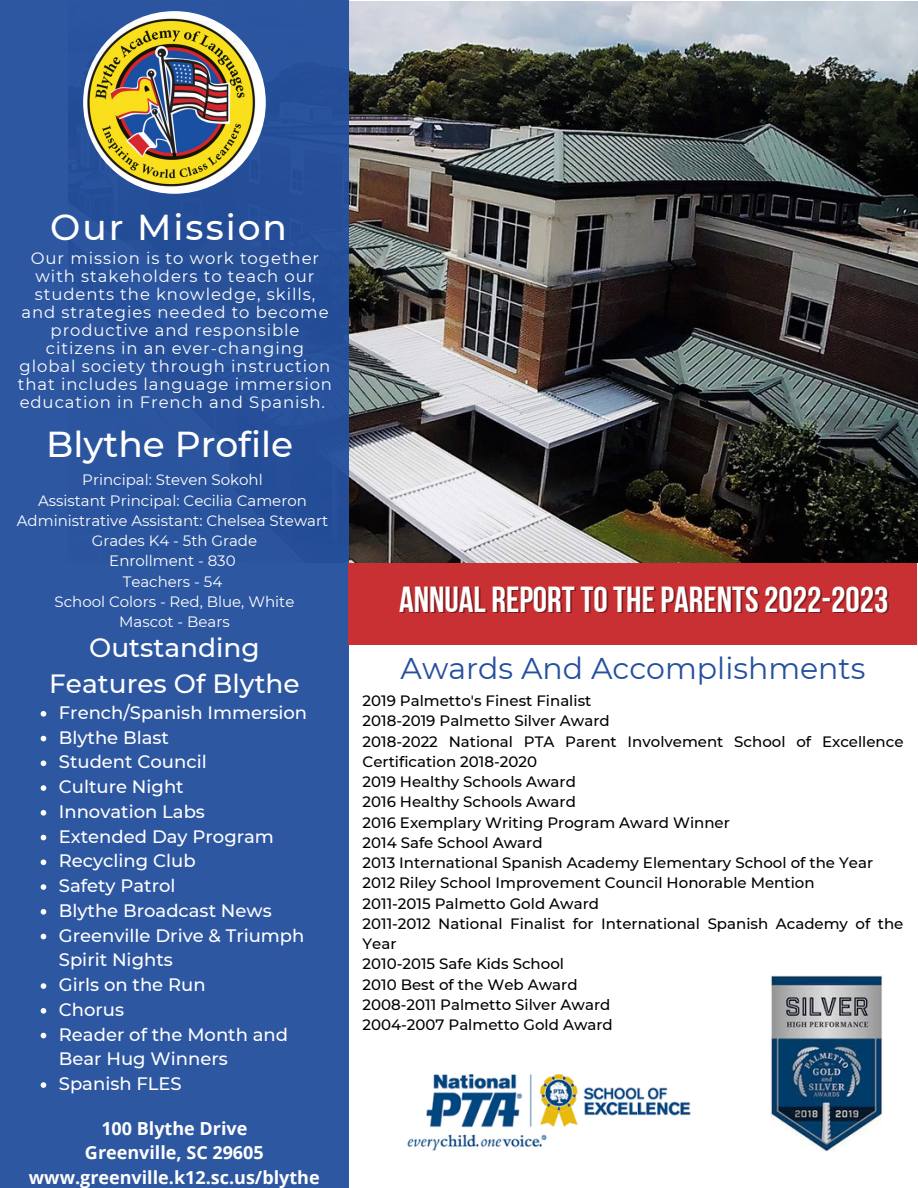
<style>
.page{position:relative;width:918px;height:1188px;background:#fff}
.page>*{position:absolute;margin:0;border:0;box-sizing:border-box;transform-origin:0 0}
.t1{font:36.15px "Bebas Neue Cyrillic";color:#fff}
.t2{font:500 36px "Montserrat";color:#fff}
.t3{font:500 36px "Montserrat";letter-spacing:.055em;color:#fff}
.t4{font:30px "Montserrat";color:#25509e}
.t5{font:500 26.4px/36px "Montserrat";color:#fff;text-align:center}
.t6{font:500 18px/24.8px "Montserrat";color:#fff}
.t7{font:700 18px/24.8px "Open Sans";color:#fff;text-align:center}
.t8{font:16.5px/18px "Montserrat";letter-spacing:.055em;color:#fff;text-align:center}
.t9{font:500 15px/20.2px "Montserrat";color:#000}
.t10{font:15px/20.2px "Montserrat";color:#fff;text-align:center}
</style>
<div class="page">
<img style="left:348px;top:2px;width:570px;height:560px">
<div style="left:0;top:0;width:348px;height:1188px;background:#2e57a2"></div>
<img style="left:83px;top:11px;width:183px;height:183px;border-radius:50%">
<div style="left:348px;top:563px;width:568px;height:81px;background:#c83033"></div>
<img style="left:407px;top:1075px;width:284px;height:76px">
<img style="left:771px;top:976px;width:111px;height:175px">
<svg style="left:41px;top:711px;width:5px;height:6px"></svg>
<svg style="left:41px;top:736px;width:5px;height:5px"></svg>
<svg style="left:41px;top:760px;width:5px;height:6px"></svg>
<svg style="left:41px;top:785px;width:5px;height:6px"></svg>
<svg style="left:41px;top:810px;width:5px;height:6px"></svg>
<svg style="left:41px;top:835px;width:5px;height:5px"></svg>
<svg style="left:41px;top:860px;width:5px;height:5px"></svg>
<svg style="left:41px;top:884px;width:5px;height:6px"></svg>
<svg style="left:41px;top:909px;width:5px;height:6px"></svg>
<svg style="left:41px;top:934px;width:5px;height:5px"></svg>
<svg style="left:41px;top:983px;width:5px;height:6px"></svg>
<svg style="left:41px;top:1008px;width:5px;height:6px"></svg>
<svg style="left:41px;top:1033px;width:5px;height:5px"></svg>
<svg style="left:41px;top:1082px;width:5px;height:6px"></svg>
<h2 class="t3" style="left:50px;top:205px;width:239px">Our Mission</h2>
<p class="t8" style="left:18px;top:249px;width:316px">Our mission is to work together with stakeholders to teach our students the knowledge, skills, and strategies needed to become productive and responsible citizens in an ever-changing global society through instruction that includes language immersion education in French and Spanish.</p>
<h2 class="t2" style="left:46px;top:422px;width:248px">Blythe Profile</h2>
<p class="t10" style="left:17px;top:470px;width:313px">Principal: Steven Sokohl<br>Assistant Principal: Cecilia Cameron<br>Administrative Assistant: Chelsea Stewart<br>Grades K4 - 5th Grade<br>Enrollment - 830<br>Teachers - 54<br>School Colors - Red, Blue, White<br>Mascot - Bears</p>
<h3 class="t5" style="left:49px;top:630px;width:252px">Outstanding<br>Features Of Blythe</h3>
<p class="t6" style="left:59px;top:700px;width:250px">French/Spanish Immersion<br>Blythe Blast<br>Student Council<br>Culture Night<br>Innovation Labs<br>Extended Day Program<br>Recycling Club<br>Safety Patrol<br>Blythe Broadcast News<br>Greenville Drive &amp; Triumph<br>Spirit Nights<br>Girls on the Run<br>Chorus<br>Reader of the Month and<br>Bear Hug Winners<br>Spanish FLES</p>
<p class="t7" style="left:29px;top:1115px;width:292px">100 Blythe Drive<br>Greenville, SC 29605 www.greenville.k12.sc.us/blythe</p>
<h1 class="t1" style="left:399px;top:585px;width:491px">ANNUAL REPORTTOTHEPARENTS2022-2023</h1>
<h3 class="t4" style="left:401px;top:650px;width:466px">Awards And Accomplishments</h3>
<p class="t9" style="left:363px;top:691px;width:543px">2019 Palmetto's Finest Finalist<br>2018-2019 Palmetto Silver Award<br>2018-2022 National PTA Parent Involvement School of Excellence Certification 2018-2020<br>2019 Healthy Schools Award<br>2016 Healthy Schools Award<br>2016 Exemplary Writing Program Award Winner<br>2014 Safe School Award<br>2013 International Spanish Academy Elementary School of the Year 2012 Riley School Improvement Council Honorable Mention<br>2011-2015 Palmetto Gold Award<br>2011-2012 National Finalist for International Spanish Academy of the Year<br>2010-2015 Safe Kids School<br>2010 Best of the Web Award<br>2008-2011 Palmetto Silver Award<br>2004-2007 Palmetto Gold Award</p>
</div>
